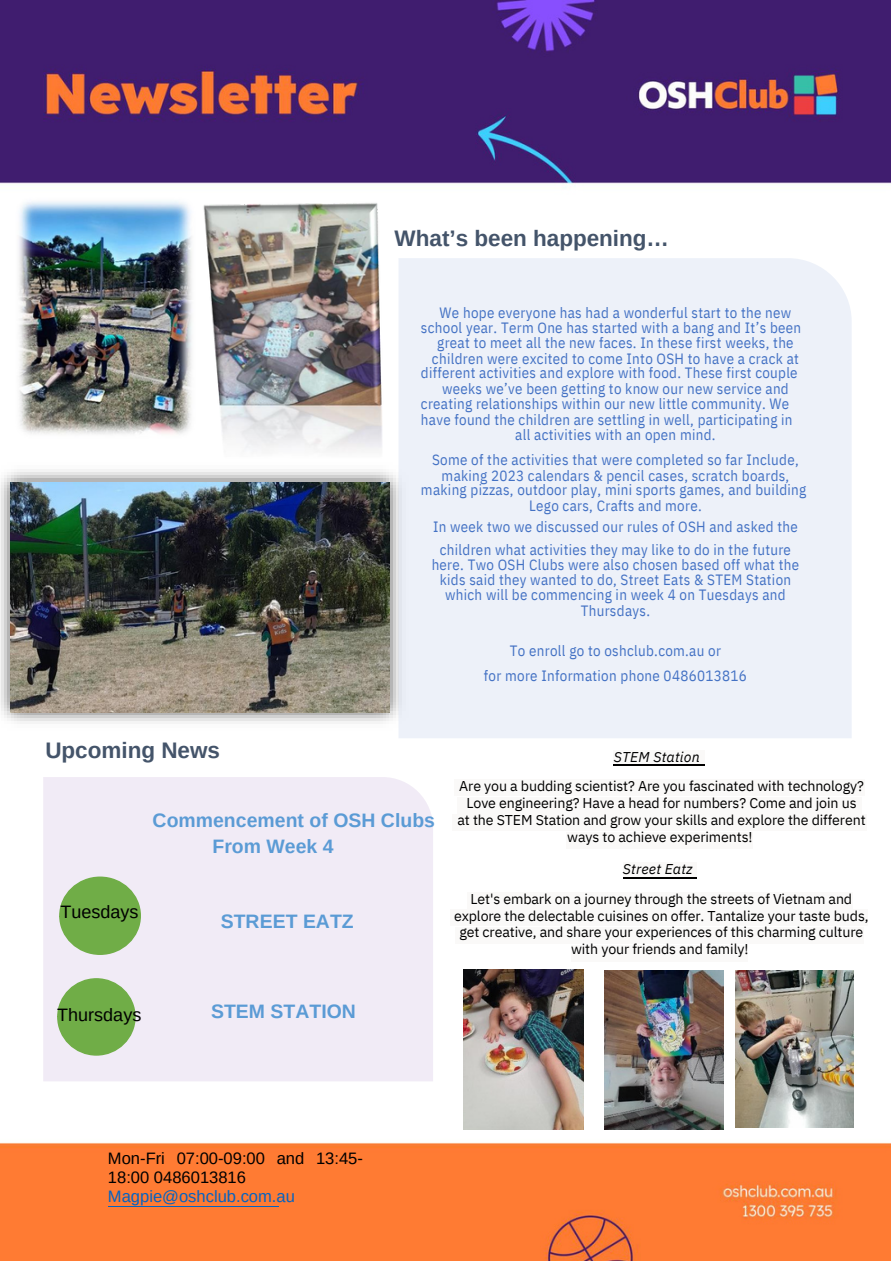
<style>
.page{position:relative;width:893px;height:1264px;background:#fff}
.page>*{position:absolute;margin:0;border:0;box-sizing:border-box;transform-origin:0 0}
.t1{font:700 22.5px "Arimo";color:#44546a}
.t2{font:700 19.35px/25.8px "Arimo";color:#5b9bd5}
.t3{font:18px "Arimo";color:#000}
.t4{font:16.5px/19px "Arimo";color:#000}
.t5{font:16.5px "Arimo";color:#0563c1}
.t6{font:14.85px/15.3px "IBM Plex Sans Cond";letter-spacing:.02em;color:#4472c4;text-align:center}
.t7{font:14.25px/16.8px "IBM Plex Sans";letter-spacing:-.01em;color:#000;text-align:center}
.t8{font:italic 14.25px "IBM Plex Sans";letter-spacing:.015em;color:#000}
</style>
<div class="page">
<img style="left:0;top:0;width:890px;height:1260px">
<hr style="left:108px;top:1206px;width:171px;height:1px;background:#0563c1">
<div style="left:43px;top:777px;width:390px;height:304px;background:#f1ebf6"></div>
<div style="left:60px;top:877px;width:80px;height:77px;background:#70ad47;border-radius:50%"></div>
<div style="left:59px;top:876px;width:82px;height:78px;border:1px solid #70ad47;border-radius:50%"></div>
<div style="left:58px;top:978px;width:77px;height:76px;background:#70ad47;border-radius:50%"></div>
<div style="left:57px;top:978px;width:79px;height:77px;border:1px solid #70ad47;border-radius:50%"></div>
<div style="left:398px;top:258px;width:453px;height:480px;background:#edf1f9"></div>
<img style="left:202px;top:202px;width:186px;height:257px">
<div style="left:439px;top:743px;width:440px;height:227px;background:#fff"></div>
<div style="left:613px;top:749px;width:92px;height:17px;background:#faf9f8"></div>
<hr style="left:613px;top:764px;width:92px;height:2px;background:#000">
<div style="left:454px;top:779px;width:410px;height:16px;background:#faf9f8"></div>
<div style="left:457px;top:797px;width:404px;height:16px;background:#faf9f8"></div>
<div style="left:452px;top:814px;width:414px;height:17px;background:#faf9f8"></div>
<div style="left:566px;top:832px;width:186px;height:16px;background:#faf9f8"></div>
<div style="left:622px;top:862px;width:74px;height:16px;background:#faf9f8"></div>
<hr style="left:622px;top:876px;width:74px;height:2px;background:#000">
<div style="left:466px;top:891px;width:386px;height:17px;background:#faf9f8"></div>
<div style="left:450px;top:909px;width:418px;height:16px;background:#faf9f8"></div>
<div style="left:455px;top:927px;width:408px;height:16px;background:#faf9f8"></div>
<div style="left:571px;top:944px;width:176px;height:17px;background:#faf9f8"></div>
<img style="left:604px;top:970px;width:120px;height:159px">
<img style="left:463px;top:969px;width:121px;height:160px">
<img style="left:14px;top:196px;width:182px;height:243px">
<img style="left:0;top:459px;width:410px;height:274px">
<img style="left:11px;top:482px;width:378px;height:230px">
<img style="left:735px;top:970px;width:118px;height:157px">
<h1 class="t1" style="left:394px;top:226px;width:276px">What’s been happening…</h1>
<p class="t6" style="left:439px;top:304px;width:353px">We hope everyone has had a wonderful start to the new</p>
<p class="t6" style="left:421px;top:320px;width:381px">school year. Term One has started with a bang and It’s been</p>
<p class="t6" style="left:437px;top:335px;width:358px">great to meet all the new faces. In these first weeks, the</p>
<p class="t6" style="left:432px;top:350px;width:368px">children were excited to come Into OSH to have a crack at</p>
<p class="t6" style="left:421px;top:365px;width:378px">different activities and explore with food. These first couple</p>
<p class="t6" style="left:442px;top:381px;width:348px">weeks we’ve been getting to know our new service and</p>
<p class="t6" style="left:421px;top:395px;width:370px">creating relationships within our new little community. We</p>
<p class="t6" style="left:421px;top:411px;width:373px">have found the children are settling in well, participating in</p>
<p class="t6" style="left:515px;top:427px;width:202px">all activities with an open mind.</p>
<p class="t6" style="left:421px;top:452px;width:387px">Some of the activities that were completed so far Include, making 2023 calendars &amp; pencil cases, scratch boards, making pizzas, outdoor play, mini sports games, and building Lego cars, Crafts and more.</p>
<p class="t6" style="left:433px;top:515px;width:366px;line-height:22.5px">In week two we discussed our rules of OSH and asked the children what activities they may like to do in the future</p>
<p class="t6" style="left:431px;top:556px;width:369px">here. Two OSH Clubs were also chosen based off what the kids said they wanted to do, Street Eats &amp; STEM Station which will be commencing in week 4 on Tuesdays and Thursdays.</p>
<p class="t6" style="left:484px;top:638px;width:264px;line-height:24.8px">To enroll go to oshclub.com.au or<br>for more Information phone 0486013816</p>
<h1 class="t1" style="left:45px;top:737px;width:176px">Upcoming News</h1>
<h2 class="t2" style="left:212px;top:807px;width:224px;text-indent:-60px">Commencement of OSH Clubs<br>From Week 4</h2>
<p class="t3" style="left:61px;top:902px;width:79px">Tuesdays</p>
<h2 class="t2" style="left:221px;top:908px;width:134px">STREET EATZ</h2>
<p class="t3" style="left:57px;top:1004px;width:86px">Thursdays</p>
<h2 class="t2" style="left:211px;top:997px;width:146px">STEM STATION</h2>
<p class="t8" style="left:613px;top:747px;width:88px">STEM Station</p>
<p class="t7" style="left:457px;top:777px;width:409px">Are you a budding scientist? Are you fascinated with technology?<br>Love engineering? Have a head for numbers? Come and join us<br>at the STEM Station and grow your skills and explore the different ways to achieve experiments!</p>
<p class="t8" style="left:622px;top:859px;width:71px">Street Eatz</p>
<p class="t7" style="left:454px;top:890px;width:416px">Let's embark on a journey through the streets of Vietnam and explore the delectable cuisines on offer. Tantalize your taste buds, get creative, and share your experiences of this charming culture with your friends and family!</p>
<p class="t4" style="left:108px;top:1148px;width:256px">Mon-Fri 07:00-09:00 and 13:45-<br>18:00 0486013816</p>
<p class="t5" style="left:108px;top:1187px;width:188px">Magpie@oshclub.com.au</p>
</div>
